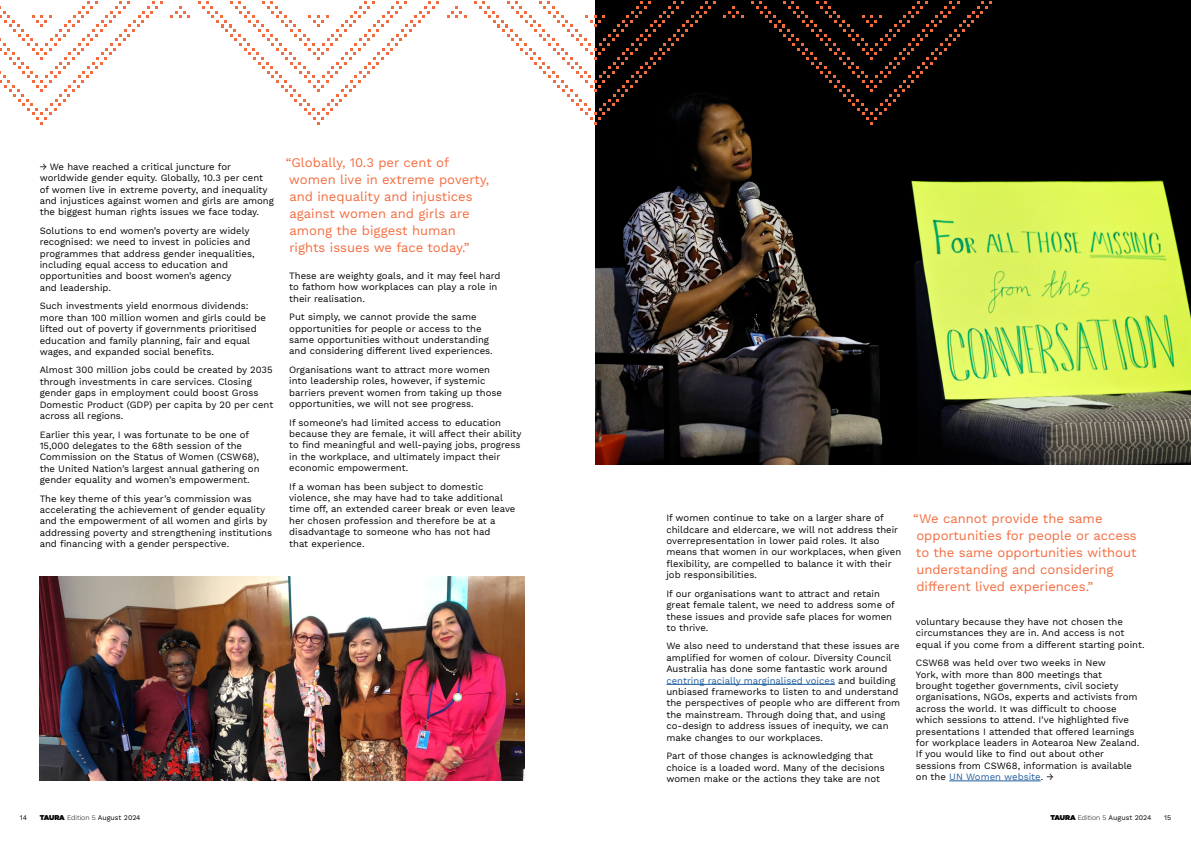
<style>
.page{position:relative;width:1191px;height:842px;background:#fff}
.page>*{position:absolute;margin:0;border:0;box-sizing:border-box;transform-origin:0 0}
.t1{font:13px/17px "Work Sans";color:#f36c3f}
.t2{font:9.5px/11.4px "Work Sans";color:#000}
.t3{font:7px "Work Sans";color:#000}
.s1{color:#215e9e}
.s2{font-family:"Gotham";font-weight:900}
.s3{font-weight:300}
</style>
<div class="page">
<hr style="left:666px;top:684px;width:169px;height:1px;background:#215e9e">
<img style="left:40px;top:577px;width:484px;height:203px">
<hr style="left:949px;top:781px;width:91px;height:1px;background:#215e9e">
<img style="left:595px;top:0;width:596px;height:465px">
<svg style="left:723px;top:6px;width:20px;height:12px"></svg>
<div style="left:751px;top:2px;width:241px;height:122px;background:#000"></div>
<svg style="left:447px;top:6px;width:19px;height:12px"></svg>
<svg style="left:474px;top:2px;width:241px;height:122px"></svg>
<svg style="left:170px;top:6px;width:20px;height:12px"></svg>
<svg style="left:198px;top:2px;width:241px;height:122px"></svg>
<svg style="left:0;top:2px;width:162px;height:122px"></svg>
<p class="t2" style="left:40px;top:161px;width:236px">→ We have reached a critical juncture for worldwide gender equity. Globally, 10.3 per cent of women live in extreme poverty, and inequality and injustices against women and girls are among the biggest human rights issues we face today.</p>
<p class="t2" style="left:40px;top:225px;width:216px">Solutions to end women’s poverty are widely recognised: we need to invest in policies and programmes that address gender inequalities, including equal access to education and opportunities and boost women’s agency<br>and leadership.</p>
<p class="t2" style="left:40px;top:301px;width:228px">Such investments yield enormous dividends: more than 100 million women and girls could be lifted out of poverty if governments prioritised education and family planning, fair and equal wages, and expanded social benefits.</p>
<p class="t2" style="left:40px;top:365px;width:235px">Almost 300 million jobs could be created by 2035 through investments in care services. Closing gender gaps in employment could boost Gross Domestic Product (GDP) per capita by 20 per cent across all regions.</p>
<p class="t2" style="left:40px;top:429px;width:221px">Earlier this year, I was fortunate to be one of 15,000 delegates to the 68th session of the Commission on the Status of Women (CSW68), the United Nation’s largest annual gathering on gender equality and women’s empowerment.</p>
<p class="t2" style="left:40px;top:493px;width:234px">The key theme of this year’s commission was accelerating the achievement of gender equality and the empowerment of all women and girls by addressing poverty and strengthening institutions and financing with a gender perspective.</p>
<h1 class="t1" style="left:286px;top:155px;width:205px">“Globally, 10.3 per cent of women live in extreme poverty, and inequality and injustices against women and girls are among the biggest human rights issues we face today.”</h1>
<p class="t2" style="left:289px;top:270px;width:213px">These are weighty goals, and it may feel hard to fathom how workplaces can play a role in their realisation.</p>
<p class="t2" style="left:289px;top:312px;width:205px">Put simply, we cannot provide the same opportunities for people or access to the same opportunities without understanding and considering different lived experiences.</p>
<p class="t2" style="left:289px;top:364px;width:214px">Organisations want to attract more women into leadership roles, however, if systemic barriers prevent women from taking up those opportunities, we will not see progress.</p>
<p class="t2" style="left:289px;top:417px;width:234px">If someone’s had limited access to education because they are female, it will affect their ability to find meaningful and well-paying jobs, progress in the workplace, and ultimately impact their economic empowerment.</p>
<p class="t2" style="left:289px;top:481px;width:228px">If a woman has been subject to domestic violence, she may have had to take additional time off, an extended career break or even leave her chosen profession and therefore be at a disadvantage to someone who has not had<br>that experience.</p>
<p class="t2" style="left:666px;top:513px;width:236px">If women continue to take on a larger share of childcare and eldercare, we will not address their overrepresentation in lower paid roles. It also means that women in our workplaces, when given flexibility, are compelled to balance it with their job responsibilities.</p>
<p class="t2" style="left:666px;top:588px;width:230px">If our organisations want to attract and retain great female talent, we need to address some of these issues and provide safe places for women to thrive.</p>
<p class="t2" style="left:666px;top:641px;width:235px">We also need to understand that these issues are amplified for women of colour. Diversity Council Australia has done some fantastic work around <span class="s1">centring racially marginalised voices</span> and building unbiased frameworks to listen to and understand the perspectives of people who are different from the mainstream. Through doing that, and using co-design to address issues of inequity, we can make changes to our workplaces.</p>
<p class="t2" style="left:666px;top:751px;width:220px">Part of those changes is acknowledging that choice is a loaded word. Many of the decisions women make or the actions they take are not</p>
<h1 class="t1" style="left:913px;top:510px;width:225px">“We cannot provide the same opportunities for people or access to the same opportunities without understanding and considering different lived experiences.”</h1>
<p class="t2" style="left:916px;top:616px;width:230px">voluntary because they have not chosen the circumstances they are in. And access is not equal if you come from a different starting point.</p>
<p class="t2" style="left:916px;top:658px;width:225px">CSW68 was held over two weeks in New<br>York, with more than 800 meetings that brought together governments, civil society organisations, NGOs, experts and activists from across the world. It was difficult to choose which sessions to attend. I’ve highlighted five presentations I attended that offered learnings for workplace leaders in Aotearoa New Zealand.<br>If you would like to find out about other sessions from CSW68, information is available on the <span class="s1">UN Women website</span>. →</p>
<p class="t3" style="left:20px;top:813px;width:9px">14</p>
<p class="t3" style="left:40px;top:813px;width:102px"><span class="s2">TAURA</span> <span class="s3">Edition 5</span> August 2024</p>
<p class="t3" style="left:1050px;top:813px;width:102px"><span class="s2">TAURA</span> <span class="s3">Edition 5</span> August 2024</p>
<p class="t3" style="left:1164px;top:813px;width:8px">15</p>
</div>
